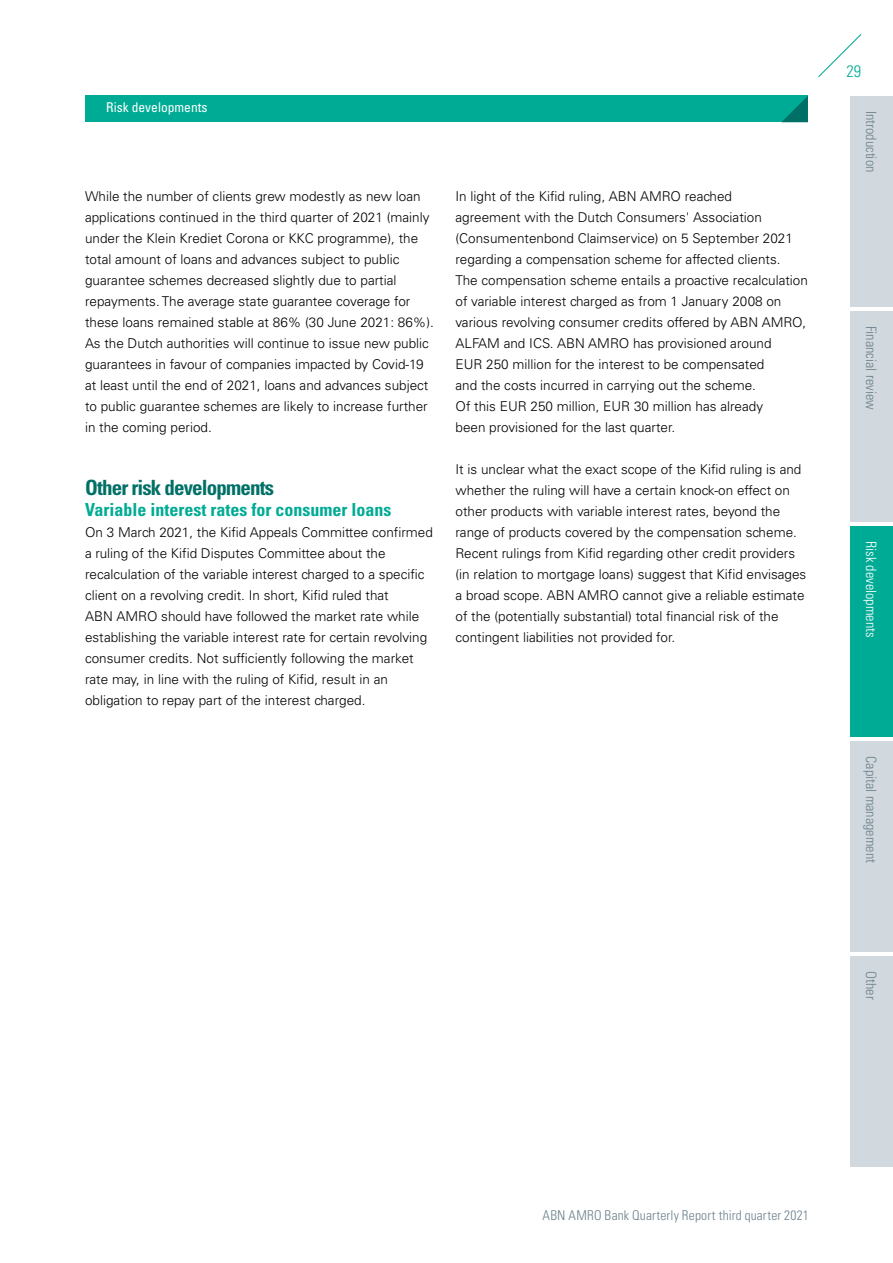
<style>
.page{position:relative;width:893px;height:1263px;background:#fff}
.page>*{position:absolute;margin:0;border:0;box-sizing:border-box;transform-origin:0 0}
.t1{font:700 condensed 21px "Univers LT Std";letter-spacing:-.04em;color:#007066}
.t2{font:700 condensed 18px "Univers LT Std";color:#00ab95}
.t3{font:300 condensed 16.5px "Univers LT Std";color:#00ab95}
.t4{font:300 condensed 14.25px "Univers LT Std";color:#6c818d}
.t5{font:300 condensed 14.25px "Univers LT Std";color:#fff}
.t6{font:300 13.5px/21px "Univers LT Std";color:#000}
.t7{font:300 condensed 13.5px "Univers LT Std";letter-spacing:.015em;color:#6c818d}
.t8{font:condensed 13.5px "Univers LT Std";color:#fff}
</style>
<div class="page">
<div style="left:85px;top:96px;width:723px;height:26px;background:#00ab95"></div>
<svg style="left:782px;top:96px;width:26px;height:26px"></svg>
<svg style="left:818px;top:34px;width:44px;height:43px"></svg>
<div style="left:850px;top:96px;width:43px;height:211px;background:#d2d9de"></div>
<div style="left:850px;top:311px;width:43px;height:211px;background:#d2d9de"></div>
<div style="left:850px;top:956px;width:43px;height:211px;background:#d2d9de"></div>
<div style="left:850px;top:741px;width:43px;height:211px;background:#d2d9de"></div>
<div style="left:850px;top:526px;width:43px;height:211px;background:#00ab95"></div>
<p class="t8" style="left:106px;top:99px;width:103px">Risk developments</p>
<p class="t6" style="left:85px;top:186px;width:350px">While the number of clients grew modestly as new loan applications continued in the third quarter of 2021 (mainly under the Klein Krediet Corona or KKC programme), the total amount of loans and advances subject to public guarantee schemes decreased slightly due to partial repayments. The average state guarantee coverage for these loans remained stable at 86% (30 June 2021: 86%).<br>As the Dutch authorities will continue to issue new public guarantees in favour of companies impacted by Covid-19 at least until the end of 2021, loans and advances subject to public guarantee schemes are likely to increase further in the coming period.</p>
<h1 class="t1" style="left:85px;top:475px;width:191px">Other risk developments</h1>
<h2 class="t2" style="left:85px;top:499px;width:308px">Variable interest rates for consumer loans</h2>
<p class="t6" style="left:85px;top:522px;width:349px">On 3 March 2021, the Kifid Appeals Committee confirmed a ruling of the Kifid Disputes Committee about the recalculation of the variable interest charged to a specific client on a revolving credit. In short, Kifid ruled that<br>ABN AMRO should have followed the market rate while establishing the variable interest rate for certain revolving consumer credits. Not sufficiently following the market rate may, in line with the ruling of Kifid, result in an obligation to repay part of the interest charged.</p>
<p class="t6" style="left:455px;top:186px;width:354px">In light of the Kifid ruling, ABN AMRO reached<br>agreement with the Dutch Consumers' Association (Consumentenbond Claimservice) on 5 September 2021 regarding a compensation scheme for affected clients.<br>The compensation scheme entails a proactive recalculation of variable interest charged as from 1 January 2008 on various revolving consumer credits offered by ABN AMRO, ALFAM and ICS. ABN AMRO has provisioned around<br>EUR 250 million for the interest to be compensated<br>and the costs incurred in carrying out the scheme.<br>Of this EUR 250 million, EUR 30 million has already<br>been provisioned for the last quarter.</p>
<p class="t6" style="left:455px;top:459px;width:352px">It is unclear what the exact scope of the Kifid ruling is and whether the ruling will have a certain knock-on effect on other products with variable interest rates, beyond the range of products covered by the compensation scheme.<br>Recent rulings from Kifid regarding other credit providers (in relation to mortgage loans) suggest that Kifid envisages a broad scope. ABN AMRO cannot give a reliable estimate of the (potentially substantial) total financial risk of the contingent liabilities not provided for.</p>
<p class="t3" style="left:846px;top:61px;width:16px">29</p>
<p class="t4" style="left:880px;top:111px;width:63px;rotate:90deg">Introduction</p>
<p class="t4" style="left:880px;top:326px;width:85px;rotate:90deg">Financial review</p>
<p class="t5" style="left:880px;top:541px;width:98px;rotate:90deg">Risk developments</p>
<p class="t4" style="left:880px;top:756px;width:108px;rotate:90deg">Capital management</p>
<p class="t4" style="left:880px;top:971px;width:30px;rotate:90deg">Other</p>
<p class="t7" style="left:542px;top:1207px;width:268px">ABN AMRO Bank Quarterly Report third quarter 2021</p>
</div>
